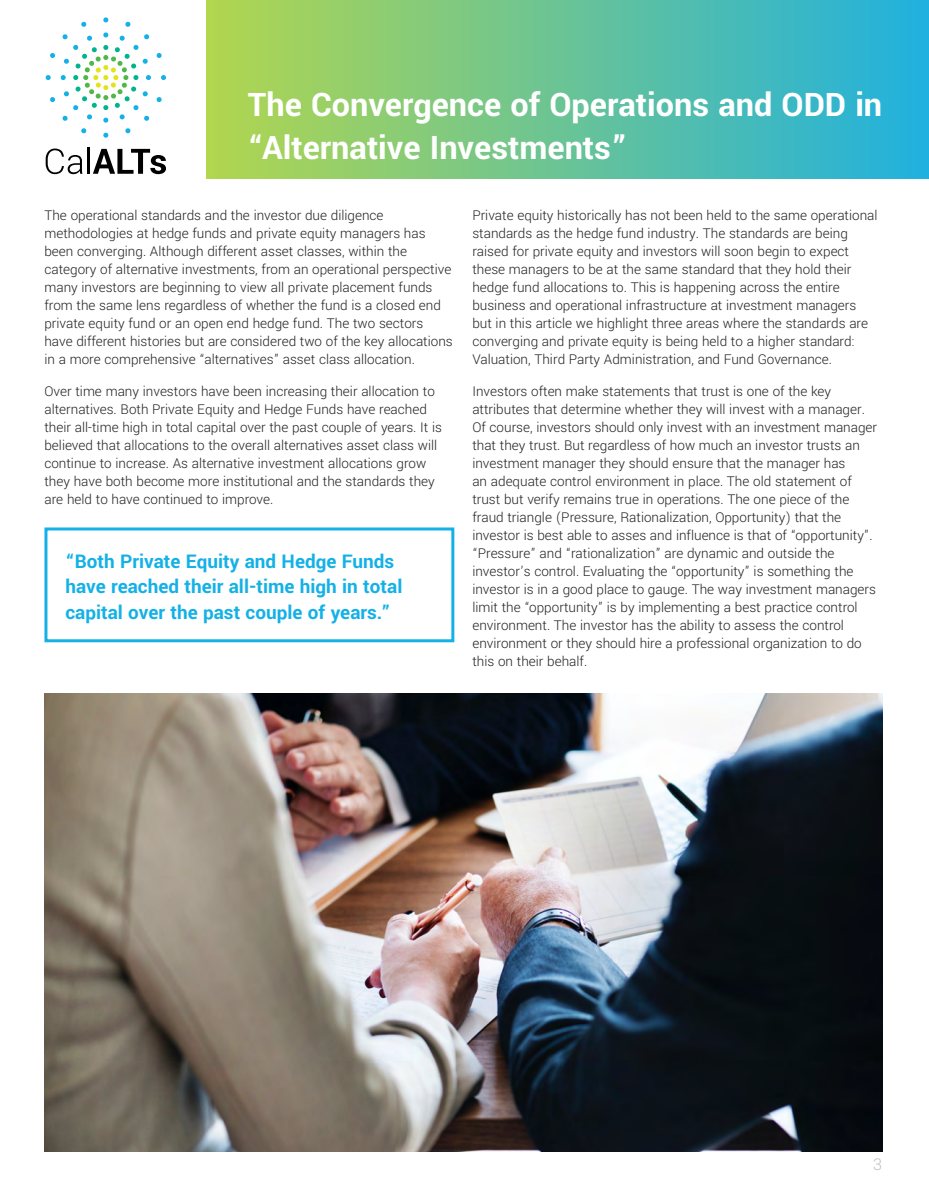
<style>
.page{position:relative;width:929px;height:1196px;background:#fff}
.page>*{position:absolute;margin:0;border:0;box-sizing:border-box;transform-origin:0 0}
.t1{font:700 36px/43.2px "Yantramanav";color:#fff}
.t2{font:700 21px/25.2px "Yantramanav";color:#14b1e7}
.t3{font:300 18px "Yantramanav";color:#c0bfbf}
.t4{font:300 15px/18px "Yantramanav";color:#231f20}
</style>
<div class="page">
<div style="left:206px;top:0;width:722px;height:179px;background:linear-gradient(to right,#b2d64e,#20b1df)"></div>
<svg style="left:46px;top:75px;width:5px;height:5px"></svg>
<svg style="left:50px;top:97px;width:5px;height:5px"></svg>
<svg style="left:50px;top:53px;width:5px;height:5px"></svg>
<svg style="left:61px;top:17px;width:105px;height:121px"></svg>
<svg style="left:46px;top:149px;width:36px;height:25px"></svg>
<hr style="left:88px;top:147px;width:2px;height:27px;background:#000">
<svg style="left:93px;top:149px;width:73px;height:25px"></svg>
<div style="left:44px;top:527px;width:410px;height:115px;border:3px solid #14b1e7"></div>
<img style="left:44px;top:693px;width:837px;height:458px">
<svg style="left:921px;top:0;width:8px;height:5px"></svg>
<p class="t1" style="left:248px;top:84px;width:635px">The Convergence of Operations and ODD in “Alternative Investments”</p>
<p class="t4" style="left:44px;top:206px;width:409px">The operational standards and the investor due diligence methodologies at hedge funds and private equity managers has been converging. Although different asset classes, within the category of alternative investments, from an operational perspective many investors are beginning to view all private placement funds from the same lens regardless of whether the fund is a closed end private equity fund or an open end hedge fund. The two sectors have different histories but are considered two of the key allocations in a more comprehensive “alternatives” asset class allocation.</p>
<p class="t4" style="left:44px;top:382px;width:399px">Over time many investors have been increasing their allocation to alternatives. Both Private Equity and Hedge Funds have reached their all-time high in total capital over the past couple of years. It is believed that allocations to the overall alternatives asset class will continue to increase. As alternative investment allocations grow they have both become more institutional and the standards they are held to have continued to improve.</p>
<p class="t2" style="left:65px;top:549px;width:338px">“Both Private Equity and Hedge Funds have reached their all-time high in total capital over the past couple of years.”</p>
<p class="t4" style="left:472px;top:206px;width:406px">Private equity historically has not been held to the same operational standards as the hedge fund industry. The standards are being raised for private equity and investors will soon begin to expect these managers to be at the same standard that they hold their hedge fund allocations to. This is happening across the entire business and operational infrastructure at investment managers but in this article we highlight three areas where the standards are converging and private equity is being held to a higher standard:<br>Valuation, Third Party Administration, and Fund Governance.</p>
<p class="t4" style="left:472px;top:382px;width:406px">Investors often make statements that trust is one of the key attributes that determine whether they will invest with a manager.<br>Of course, investors should only invest with an investment manager that they trust. But regardless of how much an investor trusts an investment manager they should ensure that the manager has<br>an adequate control environment in place. The old statement of trust but verify remains true in operations. The one piece of the fraud triangle (Pressure, Rationalization, Opportunity) that the investor is best able to asses and influence is that of “opportunity”. “Pressure” and “rationalization” are dynamic and outside the investor’s control. Evaluating the “opportunity” is something the investor is in a good place to gauge. The way investment managers limit the “opportunity” is by implementing a best practice control environment. The investor has the ability to assess the control environment or they should hire a professional organization to do this on their behalf.</p>
<p class="t3" style="left:872px;top:1154px;width:10px">3</p>
</div>
